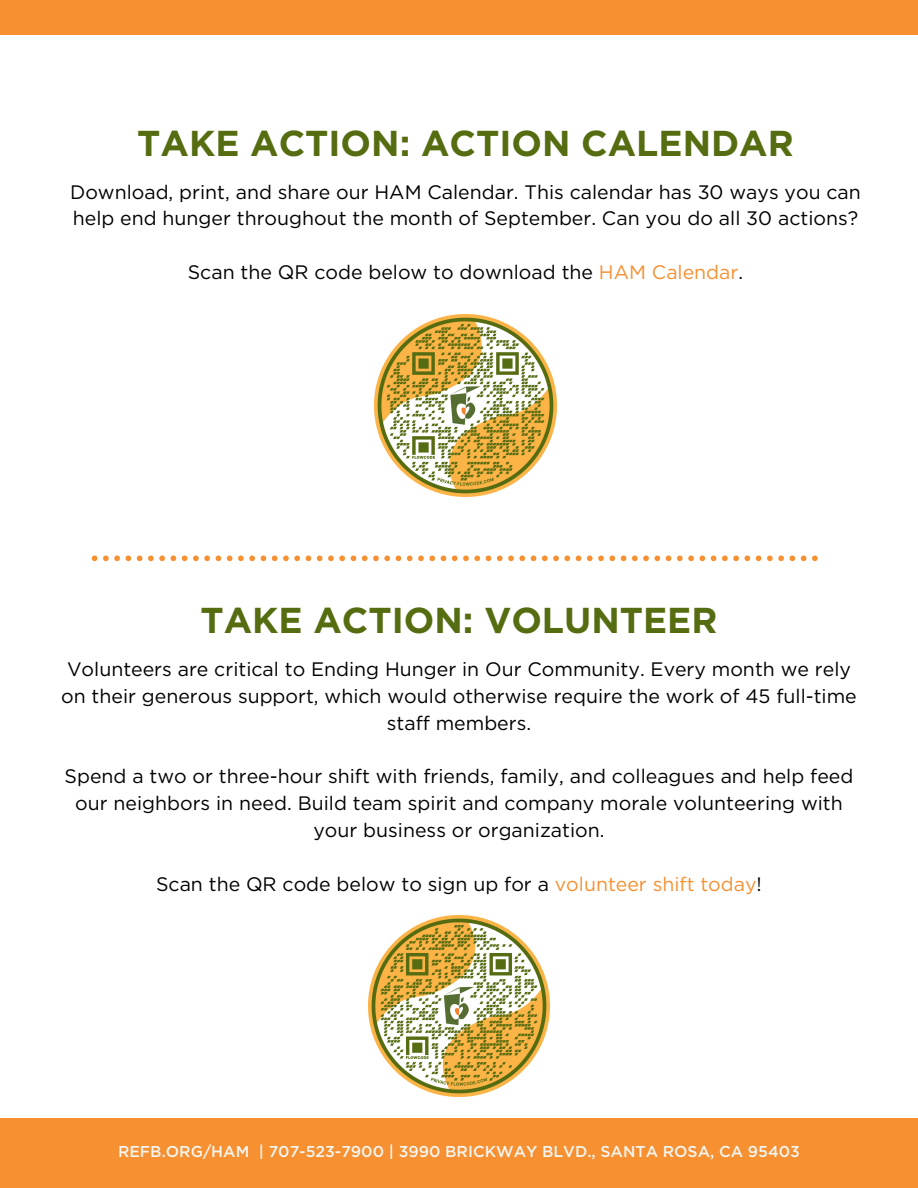
<style>
.page{position:relative;width:918px;height:1188px;background:#fff}
.page>*{position:absolute;margin:0;border:0;box-sizing:border-box;transform-origin:0 0}
.t1{font:700 36px "Gotham";color:#556c11}
.t2{font:19.5px/26.8px "Gotham";color:#000;text-align:center}
.t3{font:500 15.75px "Gotham";color:#f5f5ef}
.s1{color:#f69031}
</style>
<div class="page">
<svg style="left:92px;top:556px;width:726px;height:5px"></svg>
<img style="left:368px;top:915px;width:182px;height:181px">
<div style="left:0;top:1118px;width:918px;height:70px;background:#f69031"></div>
<div style="left:0;top:0;width:918px;height:34px;background:#f69031"></div>
<img style="left:375px;top:315px;width:181px;height:181px">
<p class="t1" style="left:137px;top:122px;width:658px">TAKE ACTION: ACTION CALENDAR</p>
<p class="t2" style="left:70px;top:178px;width:792px;text-align:left">Download, print, and share our HAM Calendar. This calendar has 30 ways you can help end hunger throughout the month of September. Can you do all 30 actions?</p>
<p class="t2" style="left:188px;top:259px;width:557px">Scan the QR code below to download the <span class="s1">HAM Calendar</span>.</p>
<p class="t1" style="left:201px;top:599px;width:518px">TAKE ACTION: VOLUNTEER</p>
<p class="t2" style="left:61px;top:655px;width:797px">Volunteers are critical to Ending Hunger in Our Community. Every month we rely on their generous support, which would otherwise require the work of 45 full-time staff members.</p>
<p class="t2" style="left:65px;top:763px;width:790px">Spend a two or three-hour shift with friends, family, and colleagues and help feed our neighbors in need. Build team spirit and company morale volunteering with your business or organization.</p>
<p class="t2" style="left:156px;top:870px;width:607px">Scan the QR code below to sign up for a <span class="s1">volunteer shift today</span>!</p>
<p class="t3" style="left:118px;top:1142px;width:683px">REFB.ORG/HAM | 707-523-7900 | 3990 BRICKWAY BLVD., SANTA ROSA, CA 95403</p>
</div>
